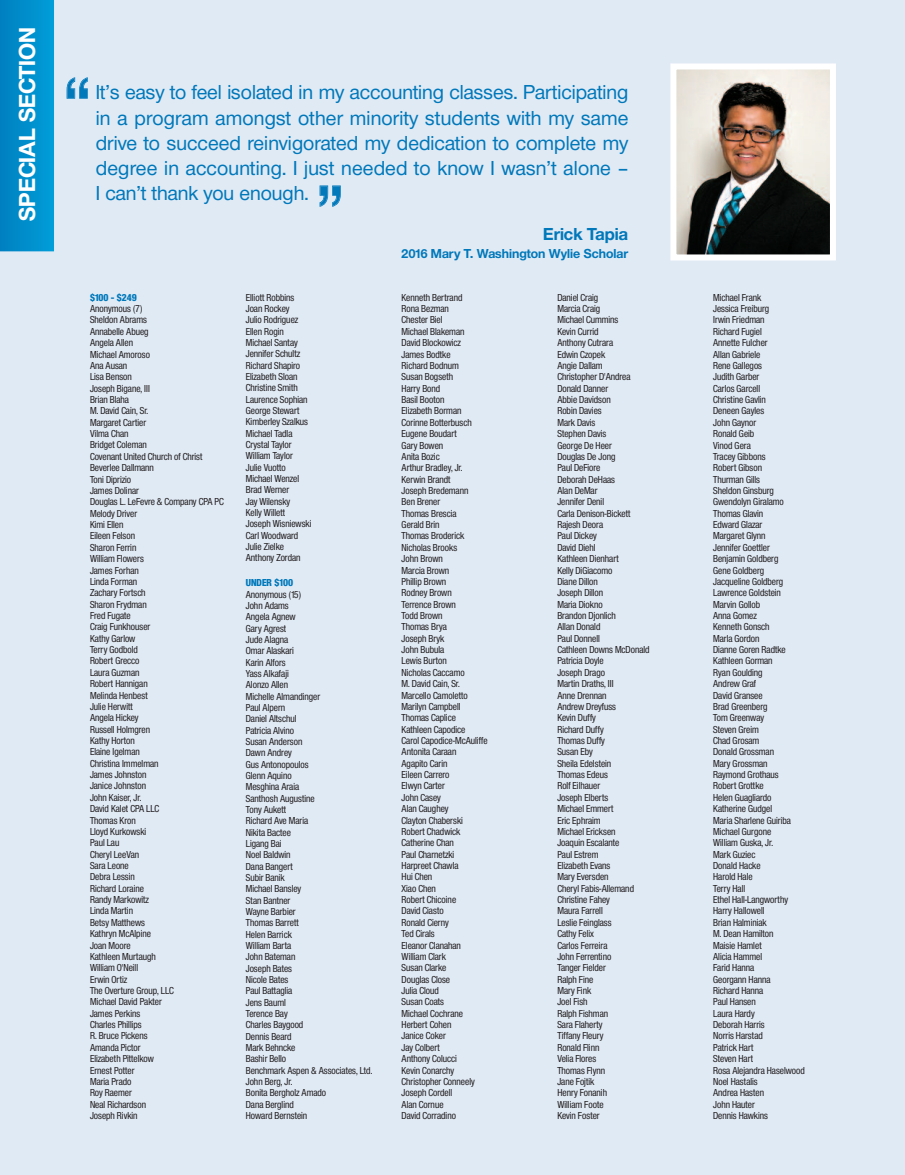
<style>
.page{position:relative;width:905px;height:1175px;background:#fff}
.page>*{position:absolute;margin:0;border:0;box-sizing:border-box;transform-origin:0 0}
.t1{font:700 24px "Nimbus San Nov D";color:#fff}
.t2{font:500 21px/25.2px "Nimbus San Nov D";letter-spacing:.01em;color:#0078ba;text-align:justify}
.t3{font:700 18px "Nimbus San Nov D";color:#0078ba}
.t4{font:700 13.5px "Nimbus San Nov D";color:#0078ba}
.t5{font:500 condensed 10.5px/11.4px "Nimbus San Nov D";color:#231f20}
.t6{font:10.5px "Nimbus San Nov D Heav Cond";color:#0078ba}
</style>
<div class="page">
<div style="left:0;top:0;width:904px;height:1174px;background:#e0eaf5"></div>
<div style="left:0;top:0;width:54px;height:251px;background:linear-gradient(to right,#007fc0,#009dd9)"></div>
<svg style="left:67px;top:77px;width:21px;height:22px"></svg>
<svg style="left:319px;top:185px;width:22px;height:22px"></svg>
<img style="left:677px;top:70px;width:152px;height:183px">
<div style="left:670px;top:63px;width:166px;height:197px;border:6px solid #fff"></div>
<h1 class="t1" style="left:13px;top:221px;width:195px;rotate:-90deg">SPECIAL SECTION</h1>
<p class="t2" style="left:96px;top:80px;width:534px">It’s easy to feel isolated in my accounting classes. Participating in a program amongst other minority students with my same drive to succeed reinvigorated my dedication to complete my degree in accounting. I just needed to know I wasn’t alone – I can’t thank you enough.</p>
<h3 class="t3" style="left:543px;top:223px;width:86px">Erick Tapia</h3>
<p class="t4" style="left:401px;top:246px;width:228px">2016 Mary T. Washington Wylie Scholar</p>
<p class="t6" style="left:90px;top:291px;width:48px">$100 - $249</p>
<p class="t5" style="left:90px;top:303px;width:135px">Anonymous (7)<br>Sheldon Abrams<br>Annabelle Abueg<br>Angela Allen<br>Michael Amoroso<br>Ana Ausan<br>Lisa Benson<br>Joseph Bigane, III<br>Brian Blaha<br>M. David Cain, Sr.<br>Margaret Cartier<br>Vilma Chan<br>Bridget Coleman<br>Covenant United Church of Christ<br>Beverlee Dallmann<br>Toni Diprizio<br>James Dolinar<br>Douglas L. LeFevre &amp; Company CPA PC<br>Melody Driver<br>Kimi Ellen<br>Eileen Felson<br>Sharon Ferrin<br>William Flowers<br>James Forhan<br>Linda Forman<br>Zachary Fortsch<br>Sharon Frydman<br>Fred Fugate<br>Craig Funkhouser<br>Kathy Garlow<br>Terry Godbold<br>Robert Grecco<br>Laura Guzman<br>Robert Hannigan<br>Melinda Henbest<br>Julie Herwitt<br>Angela Hickey<br>Russell Holmgren<br>Kathy Horton<br>Elaine Igelman<br>Christina Immelman<br>James Johnston<br>Janice Johnston<br>John Kaiser, Jr.<br>David Kalet CPA LLC<br>Thomas Kron<br>Lloyd Kurkowski<br>Paul Lau<br>Cheryl LeeVan<br>Sara Leone<br>Debra Lessin<br>Richard Loraine<br>Randy Markowitz<br>Linda Martin<br>Betsy Matthews<br>Kathryn McAlpine<br>Joan Moore<br>Kathleen Murtaugh<br>William O'Neill<br>Erwin Ortiz<br>The Overture Group, LLC<br>Michael David Pakter<br>James Perkins<br>Charles Phillips<br>R. Bruce Pickens<br>Amanda Pictor<br>Elizabeth Pittelkow<br>Ernest Potter<br>Maria Prado<br>Roy Raemer<br>Neal Richardson<br>Joseph Rivkin</p>
<p class="t5" style="left:246px;top:291px;width:67px">Elliott Robbins<br>Joan Rockey<br>Julio Rodriguez<br>Ellen Rogin<br>Michael Santay<br>Jennifer Schultz<br>Richard Shapiro<br>Elizabeth Sloan<br>Christine Smith<br>Laurence Sophian<br>George Stewart<br>Kimberley Szalkus<br>Michael Tadla<br>Crystal Taylor<br>William Taylor<br>Julie Vuotto<br>Michael Wenzel<br>Brad Werner<br>Jay Wilensky<br>Kelly Willett<br>Joseph Wisniewski<br>Carl Woodward<br>Julie Zielke<br>Anthony Zordan</p>
<p class="t6" style="left:246px;top:576px;width:49px">UNDER $100</p>
<p class="t5" style="left:246px;top:588px;width:128px">Anonymous (15)<br>John Adams<br>Angela Agnew<br>Gary Agrest<br>Jude Alagna<br>Omar Alaskari<br>Karin Alfors<br>Yass Alkafaji<br>Alonzo Allen<br>Michelle Almandinger<br>Paul Alpern<br>Daniel Altschul<br>Patricia Alvino<br>Susan Anderson<br>Dawn Andrey<br>Gus Antonopoulos<br>Glenn Aquino<br>Mesghina Araia<br>Santhosh Augustine<br>Tony Aukett<br>Richard Ave Maria<br>Nikita Bactee<br>Ligang Bai<br>Noel Baldwin<br>Dana Bangert<br>Subir Banik<br>Michael Bansley<br>Stan Bantner<br>Wayne Barbier<br>Thomas Barrett<br>Helen Barrick<br>William Barta<br>John Bateman<br>Joseph Bates<br>Nicole Bates<br>Paul Battaglia<br>Jens Bauml<br>Terence Bay<br>Charles Baygood<br>Dennis Beard<br>Mark Behncke<br>Bashir Bello<br>Benchmark Aspen &amp; Associates, Ltd.<br>John Berg, Jr.<br>Bonita Bergholz Amado<br>Dana Berglind<br>Howard Bernstein</p>
<p class="t5" style="left:401px;top:291px;width:88px">Kenneth Bertrand<br>Rona Bezman<br>Chester Biel<br>Michael Blakeman<br>David Blockowicz<br>James Bodtke<br>Richard Bodnum<br>Susan Bogseth<br>Harry Bond<br>Basil Booton<br>Elizabeth Borman<br>Corinne Botterbusch<br>Eugene Boudart<br>Gary Bowen<br>Anita Bozic<br>Arthur Bradley, Jr.<br>Kerwin Brandt<br>Joseph Bredemann<br>Ben Brener<br>Thomas Brescia<br>Gerald Brin<br>Thomas Broderick<br>Nicholas Brooks<br>John Brown<br>Marcia Brown<br>Phillip Brown<br>Rodney Brown<br>Terrence Brown<br>Todd Brown<br>Thomas Brya<br>Joseph Bryk<br>John Bubula<br>Lewis Burton<br>Nicholas Caccamo<br>M. David Cain, Sr.<br>Marcello Camoletto<br>Marilyn Campbell<br>Thomas Caplice<br>Kathleen Capodice<br>Carol Capodice-McAuliffe<br>Antonita Caraan<br>Agapito Carin<br>Eileen Carrero<br>Elwyn Carter<br>John Casey<br>Alan Caughey<br>Clayton Chaberski<br>Robert Chadwick<br>Catherine Chan<br>Paul Charnetzki<br>Harpreet Chawla<br>Hui Chen<br>Xiao Chen<br>Robert Chicoine<br>David Ciasto<br>Ronald Cierny<br>Ted Cirals<br>Eleanor Clanahan<br>William Clark<br>Susan Clarke<br>Douglas Close<br>Julia Cloud<br>Susan Coats<br>Michael Cochrane<br>Herbert Cohen<br>Janice Coker<br>Jay Colbert<br>Anthony Colucci<br>Kevin Conarchy<br>Christopher Conneely<br>Joseph Cordell<br>Alan Cornue<br>David Corradino</p>
<p class="t5" style="left:557px;top:291px;width:94px">Daniel Craig<br>Marcia Craig<br>Michael Cummins<br>Kevin Currid<br>Anthony Cutrara<br>Edwin Czopek<br>Angie Dallam<br>Christopher D'Andrea<br>Donald Danner<br>Abbie Davidson<br>Robin Davies<br>Mark Davis<br>Stephen Davis<br>George De Heer<br>Douglas De Jong<br>Paul DeFiore<br>Deborah DeHaas<br>Alan DeMar<br>Jennifer Denil<br>Carla Denison-Bickett<br>Rajesh Deora<br>Paul Dickey<br>David Diehl<br>Kathleen Dienhart<br>Kelly DiGiacomo<br>Diane Dillon<br>Joseph Dillon<br>Maria Diokno<br>Brandon Djonlich<br>Allan Donald<br>Paul Donnell<br>Cathleen Downs McDonald<br>Patricia Doyle<br>Joseph Drago<br>Martin Draths, III<br>Anne Drennan<br>Andrew Dreyfuss<br>Kevin Duffy<br>Richard Duffy<br>Thomas Duffy<br>Susan Eby<br>Sheila Edelstein<br>Thomas Edeus<br>Rolf Eilhauer<br>Joseph Elberts<br>Michael Emmert<br>Eric Ephraim<br>Michael Ericksen<br>Joaquin Escalante<br>Paul Estrem<br>Elizabeth Evans<br>Mary Eversden<br>Cheryl Fabis-Allemand<br>Christine Fahey<br>Maura Farrell<br>Leslie Feinglass<br>Cathy Felix<br>Carlos Ferreira<br>John Ferrentino<br>Tanger Fielder<br>Ralph Fine<br>Mary Fink<br>Joel Fish<br>Ralph Fishman<br>Sara Flaherty<br>Tiffany Fleury<br>Ronald Flinn<br>Velia Flores<br>Thomas Flynn<br>Jane Fojtik<br>Henry Fonanih<br>William Foote<br>Kevin Foster</p>
<p class="t5" style="left:713px;top:291px;width:93px">Michael Frank<br>Jessica Freiburg<br>Irwin Friedman<br>Richard Fugiel<br>Annette Fulcher<br>Allan Gabriele<br>Rene Gallegos<br>Judith Garber<br>Carlos Garcell<br>Christine Gavlin<br>Deneen Gayles<br>John Gaynor<br>Ronald Geib<br>Vinod Gera<br>Tracey Gibbons<br>Robert Gibson<br>Thurman Gills<br>Sheldon Ginsburg<br>Gwendolyn Giralamo<br>Thomas Glavin<br>Edward Glazar<br>Margaret Glynn<br>Jennifer Goettler<br>Benjamin Goldberg<br>Gene Goldberg<br>Jacqueline Goldberg<br>Lawrence Goldstein<br>Marvin Gollob<br>Anna Gomez<br>Kenneth Gonsch<br>Marla Gordon<br>Dianne Goren Radtke<br>Kathleen Gorman<br>Ryan Goulding<br>Andrew Graf<br>David Gransee<br>Brad Greenberg<br>Tom Greenway<br>Steven Greim<br>Chad Grosam<br>Donald Grossman<br>Mary Grossman<br>Raymond Grothaus<br>Robert Grottke<br>Helen Guagliardo<br>Katherine Gudgel<br>Maria Sharlene Guiriba<br>Michael Gurgone<br>William Guska, Jr.<br>Mark Guziec<br>Donald Hacke<br>Harold Hale<br>Terry Hall<br>Ethel Hall-Langworthy<br>Harry Hallowell<br>Brian Halminiak<br>M. Dean Hamilton<br>Maisie Hamlet<br>Alicia Hammel<br>Farid Hanna<br>Georgann Hanna<br>Richard Hanna<br>Paul Hansen<br>Laura Hardy<br>Deborah Harris<br>Norris Harstad<br>Patrick Hart<br>Steven Hart<br>Rosa Alejandra Haselwood<br>Noel Hastalis<br>Andrea Hasten<br>John Hauter<br>Dennis Hawkins</p>
</div>
